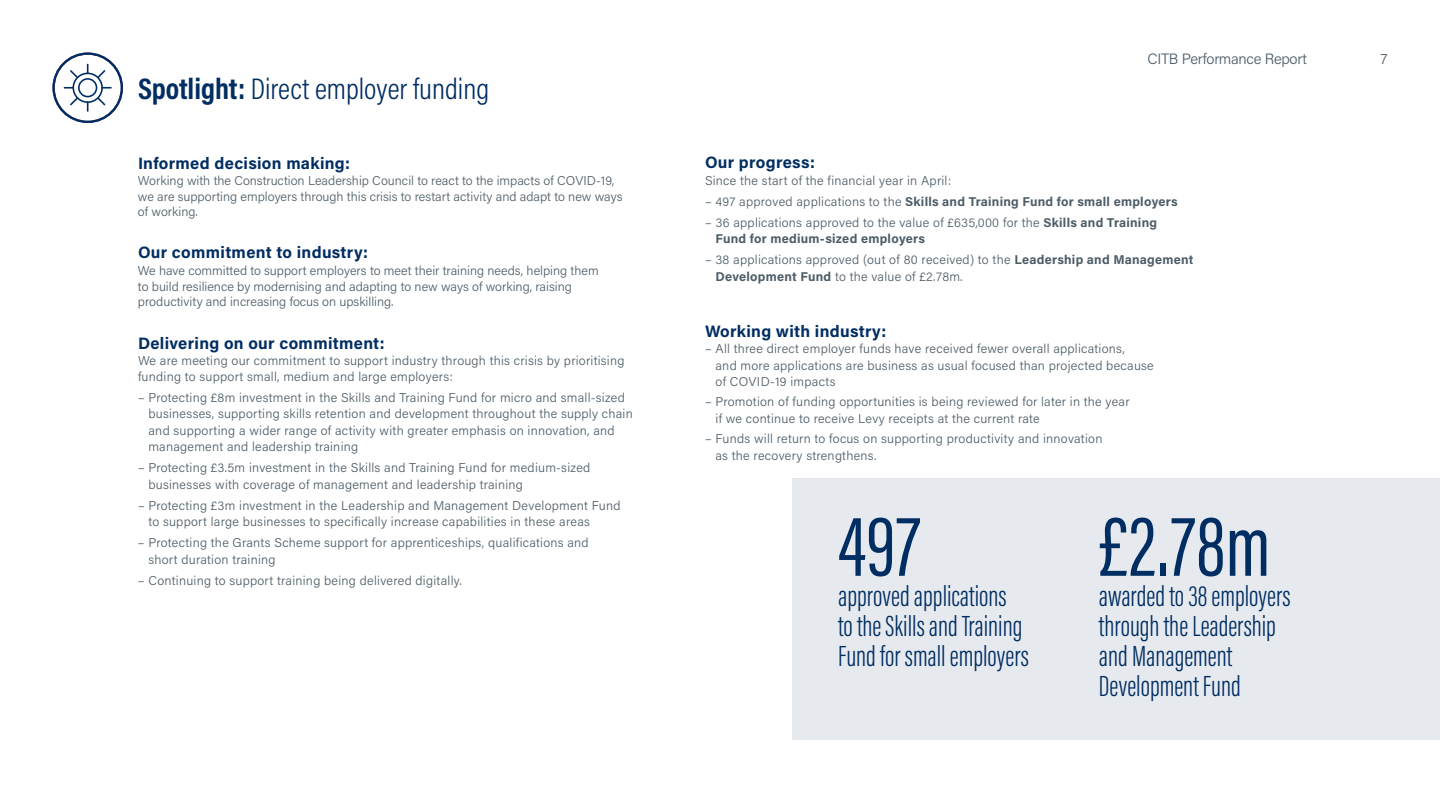
<style>
.page{position:relative;width:1440px;height:810px;background:#fff}
.page>*{position:absolute;margin:0;border:0;box-sizing:border-box;transform-origin:0 0}
.t1{font:88.5px "Acumin Pro Extra Cond";letter-spacing:.005em;color:#002d62}
.t2{font:300 30px/30px "Acumin Pro Extra Cond";color:#002d62}
.t3{font:300 30px "Acumin Pro Cond";color:#002d62}
.t4{font:700 16.5px "Acumin Pro";letter-spacing:.02em;color:#002d62}
.t5{font:300 15px "Acumin Pro";letter-spacing:-.02em;color:#4d5d68}
.t6{font:300 12.75px/16.5px "Acumin Pro";letter-spacing:.02em;color:#4d5d68}
.t7{font:300 12.75px/15.3px "Acumin Pro";color:#4d5d68}
.t8{font:700 12.75px "Acumin Pro";letter-spacing:.02em;color:#4d5d68}
.s1{font-weight:700}
.s2{font-weight:300}
</style>
<div class="page">
<div style="left:793px;top:478px;width:647px;height:262px;background:#e6eaef"></div>
<svg style="left:52px;top:52px;width:71px;height:71px"></svg>
<h2 class="t3" style="left:138px;top:69px;width:353px"><span class="s1">Spotlight:</span> Direct employer funding</h2>
<p class="t4" style="left:138px;top:152px;width:214px">Informed decision making:</p>
<p class="t7" style="left:138px;top:173px;width:486px">Working with the Construction Leadership Council to react to the impacts of COVID-19, we are supporting employers through this crisis to restart activity and adapt to new ways of working.</p>
<p class="t4" style="left:138px;top:241px;width:232px">Our commitment to industry:</p>
<p class="t7" style="left:138px;top:261px;width:462px;line-height:16.5px">We have committed to support employers to meet their training needs, helping them to build resilience by modernising and adapting to new ways of working, raising</p>
<p class="t7" style="left:138px;top:294px;width:257px">productivity and increasing focus on upskilling.</p>
<p class="t4" style="left:138px;top:332px;width:248px">Delivering on our commitment:</p>
<p class="t6" style="left:138px;top:353px;width:488px;line-height:15.3px">We are meeting our commitment to support industry through this crisis by prioritising funding to support small, medium and large employers:</p>
<p class="t6" style="left:148px;top:388px;width:486px;text-indent:-10px">– Protecting £8m investment in the Skills and Training Fund for micro and small-sized businesses, supporting skills retention and development throughout the supply chain and supporting a wider range of activity with greater emphasis on innovation, and management and leadership training</p>
<p class="t6" style="left:148px;top:459px;width:443px;text-indent:-10px">– Protecting £3.5m investment in the Skills and Training Fund for medium-sized businesses with coverage of management and leadership training</p>
<p class="t6" style="left:148px;top:496px;width:474px;text-indent:-10px">– Protecting £3m investment in the Leadership and Management Development Fund to support large businesses to specifically increase capabilities in these areas</p>
<p class="t6" style="left:148px;top:534px;width:442px;text-indent:-10px">– Protecting the Grants Scheme support for apprenticeships, qualifications and short duration training</p>
<p class="t6" style="left:138px;top:571px;width:325px">– Continuing to support training being delivered digitally.</p>
<p class="t5" style="left:1147px;top:48px;width:161px">CITB Performance Report</p>
<p class="t5" style="left:1380px;top:48px;width:9px">7</p>
<p class="t4" style="left:705px;top:151px;width:112px">Our progress:</p>
<p class="t6" style="left:705px;top:171px;width:247px">Since the start of the financial year in April:</p>
<p class="t8" style="left:705px;top:192px;width:474px"><span class="s2">– 497 approved applications to the</span> Skills and Training Fund for small employers</p>
<p class="t6" style="left:715px;top:213px;width:443px;text-indent:-10px">– 36 applications approved to the value of £635,000 for the <span class="s1">Skills and Training<br>Fund for medium-sized employers</span></p>
<p class="t6" style="left:715px;top:251px;width:480px;text-indent:-10px">– 38 applications approved (out of 80 received) to the <span class="s1">Leadership and Management<br>Development Fund</span> to the value of £2.78m.</p>
<p class="t4" style="left:705px;top:319px;width:183px">Working with industry:</p>
<p class="t6" style="left:715px;top:340px;width:440px;text-indent:-10px">– All three direct employer funds have received fewer overall applications,<br>and more applications are business as usual focused than projected because of COVID-19 impacts</p>
<p class="t6" style="left:715px;top:393px;width:416px;text-indent:-10px">– Promotion of funding opportunities is being reviewed for later in the year if we continue to receive Levy receipts at the current rate</p>
<p class="t6" style="left:715px;top:430px;width:388px;text-indent:-10px">– Funds will return to focus on supporting productivity and innovation as the recovery strengthens.</p>
<h1 class="t1" style="left:838px;top:493px;width:84px">497</h1>
<h2 class="t2" style="left:838px;top:581px;width:192px">approved applications to the Skills and Training<br>Fund for small employers</h2>
<h1 class="t1" style="left:1099px;top:493px;width:174px">£2.78m</h1>
<h2 class="t2" style="left:1099px;top:581px;width:193px">awarded to 38 employers through the Leadership and Management<br>Development Fund</h2>
</div>
